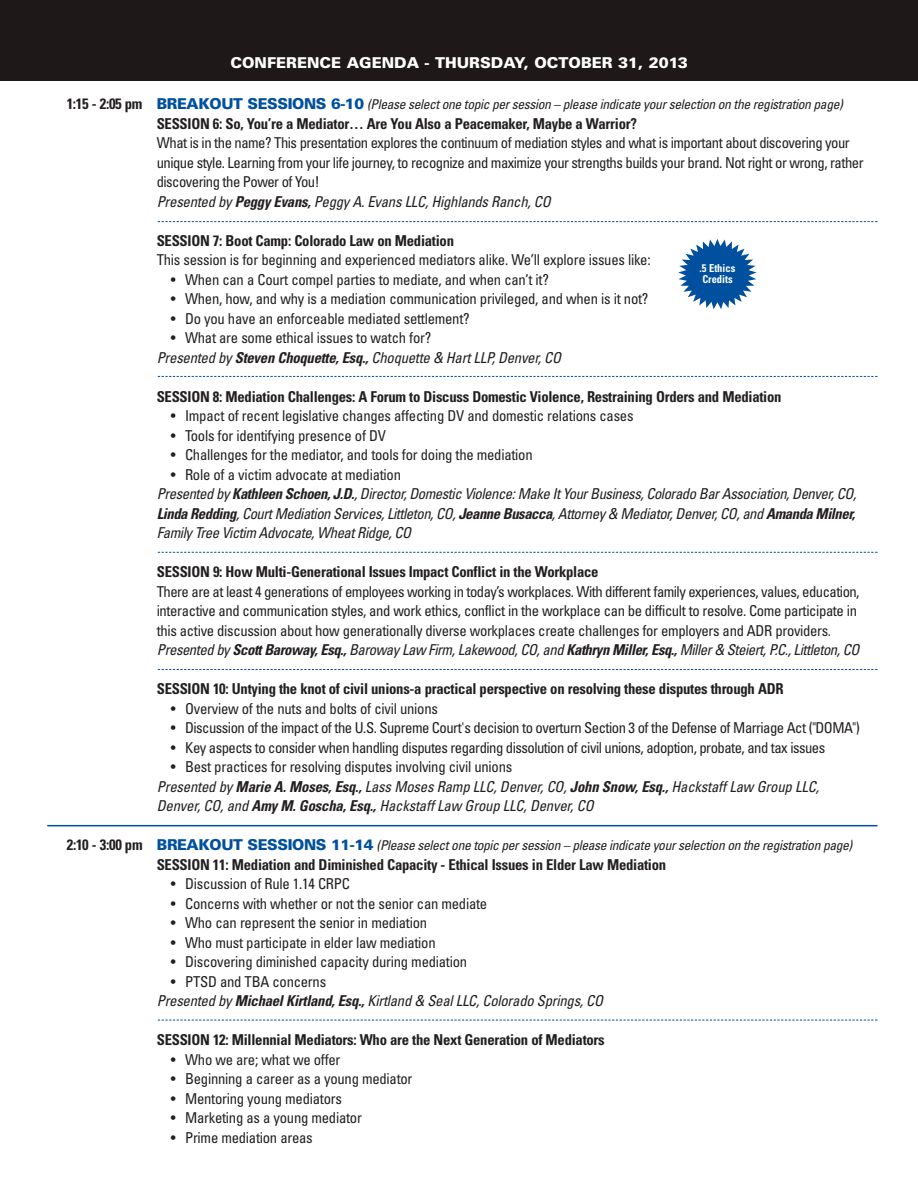
<style>
.page{position:relative;width:918px;height:1188px;background:#fff}
.page>*{position:absolute;margin:0;border:0;box-sizing:border-box;transform-origin:0 0}
.t1{font:condensed 15px/19.5px "Univers";letter-spacing:-.02em;color:#231f20}
.t2{font:italic condensed 15px/19.5px "Univers";letter-spacing:-.03em;color:#231f20}
.t3{font:700 condensed 15px "Univers";letter-spacing:-.02em;color:#231f20}
.t4{font:900 15px "Univers";color:#fff}
.t5{font:italic condensed 13.5px "Univers";letter-spacing:-.025em;color:#231f20}
.t6{font:700 condensed 10.95px/10.9px "Univers";color:#fff;scale:.96 1}
.s1{font-weight:700;font-style:normal;font-size:15px}
.s2{font-weight:900;font-style:normal;font-stretch:normal;font-size:15px;color:#01509f}
.s3{font-style:italic}
.s4{font-weight:700;font-style:italic}
.s5{font-style:normal}
.s6{font-weight:700}
</style>
<div class="page">
<div style="left:0;top:0;width:918px;height:81px;background:#1e1818"></div>
<svg style="left:678px;top:239px;width:79px;height:70px"></svg>
<svg style="left:158px;top:221px;width:719px;height:1px"></svg>
<hr style="left:47px;top:825px;width:831px;height:1px;background:#01509f">
<svg style="left:158px;top:1020px;width:719px;height:1px"></svg>
<svg style="left:158px;top:552px;width:719px;height:1px"></svg>
<svg style="left:158px;top:669px;width:719px;height:1px"></svg>
<svg style="left:158px;top:376px;width:719px;height:1px"></svg>
<p class="t4" style="left:230px;top:53px;width:459px">CONFERENCE AGENDA - THURSDAY, OCTOBER 31, 2013</p>
<p class="t5" style="left:67px;top:96px;width:778px"><span class="s1">1:15 - 2:05 pm</span> <span class="s2">BREAKOUT SESSIONS 6-10</span> (Please select one topic per session – please indicate your selection on the registration page)</p>
<p class="t3" style="left:157px;top:114px;width:482px">SESSION 6: So, You’re a Mediator… Are You Also a Peacemaker, Maybe a Warrior?</p>
<p class="t1" style="left:157px;top:133px;width:708px">What is in the name? This presentation explores the continuum of mediation styles and what is important about discovering your unique style. Learning from your life journey, to recognize and maximize your strengths builds your brand. Not right or wrong, rather discovering the Power of You!<br><span class="s3">Presented by</span> <span class="s4">Peggy Evans,</span> <span class="s3">Peggy A. Evans LLC, Highlands Ranch, CO</span></p>
<p class="t3" style="left:157px;top:231px;width:299px">SESSION 7: Boot Camp: Colorado Law on Mediation</p>
<p class="t1" style="left:157px;top:250px;width:495px">This session is for beginning and experienced mediators alike. We’ll explore issues like:</p>
<p class="t1" style="left:171px;top:269px;width:380px">• When can a Court compel parties to mediate, and when can’t it?</p>
<p class="t1" style="left:171px;top:289px;width:479px">• When, how, and why is a mediation communication privileged, and when is it not?</p>
<p class="t1" style="left:171px;top:308px;width:300px">• Do you have an enforceable mediated settlement?</p>
<p class="t2" style="left:157px;top:328px;width:406px;text-indent:14px"><span class="s5">• What are some ethical issues to watch for?<br></span>Presented by <span class="s6">Steven Choquette, Esq.,</span> Choquette &amp; Hart LLP, Denver, CO</p>
<p class="t3" style="left:157px;top:387px;width:626px">SESSION 8: Mediation Challenges: A Forum to Discuss Domestic Violence, Restraining Orders and Mediation</p>
<p class="t1" style="left:171px;top:406px;width:464px">• Impact of recent legislative changes affecting DV and domestic relations cases</p>
<p class="t1" style="left:171px;top:425px;width:217px">• Tools for identifying presence of DV</p>
<p class="t1" style="left:171px;top:445px;width:363px">• Challenges for the mediator, and tools for doing the mediation</p>
<p class="t2" style="left:157px;top:464px;width:701px;text-indent:14px"><span class="s5">• Role of a victim advocate at mediation<br></span>Presented by <span class="s6">Kathleen Schoen, J.D.</span>, Director, Domestic Violence: Make It Your Business, Colorado Bar Association, Denver, CO, <span class="s6">Linda Redding</span>, Court Mediation Services, Littleton, CO, <span class="s6">Jeanne Busacca</span>, Attorney &amp; Mediator, Denver, CO, and <span class="s6">Amanda Milner, </span>Family Tree Victim Advocate, Wheat Ridge, CO</p>
<p class="t3" style="left:157px;top:563px;width:443px">SESSION 9: How Multi-Generational Issues Impact Conflict in the Workplace</p>
<p class="t1" style="left:157px;top:581px;width:704px">There are at least 4 generations of employees working in today’s workplaces. With different family experiences, values, education, interactive and communication styles, and work ethics, conflict in the workplace can be difficult to resolve. Come participate in this active discussion about how generationally diverse workplaces create challenges for employers and ADR providers.<br><span class="s3">Presented by</span> <span class="s4">Scott Baroway, Esq.,</span> <span class="s3">Baroway Law Firm, Lakewood, CO, and</span> <span class="s4">Kathryn Miller, Esq.,</span> <span class="s3">Miller &amp; Steiert, P.C., Littleton, CO</span></p>
<p class="t3" style="left:157px;top:680px;width:628px">SESSION 10: Untying the knot of civil unions-a practical perspective on resolving these disputes through ADR</p>
<p class="t1" style="left:171px;top:698px;width:269px">• Overview of the nuts and bolts of civil unions</p>
<p class="t1" style="left:171px;top:718px;width:691px">• Discussion of the impact of the U.S. Supreme Court's decision to overturn Section 3 of the Defense of Marriage Act ("DOMA")</p>
<p class="t1" style="left:171px;top:737px;width:656px">• Key aspects to consider when handling disputes regarding dissolution of civil unions, adoption, probate, and tax issues</p>
<p class="t2" style="left:157px;top:757px;width:664px;text-indent:14px"><span class="s5">• Best practices for resolving disputes involving civil unions<br></span>Presented by <span class="s6">Marie A. Moses, Esq.,</span> Lass Moses Ramp LLC, Denver, CO, <span class="s6">John Snow, Esq.,</span> Hackstaff Law Group LLC,<br>Denver, CO, and <span class="s6">Amy M. Goscha, Esq.,</span> Hackstaff Law Group LLC, Denver, CO</p>
<p class="t5" style="left:67px;top:837px;width:787px"><span class="s1">2:10 - 3:00 pm</span> <span class="s2">BREAKOUT SESSIONS 11-14</span> (Please select one topic per session – please indicate your selection on the registration page)</p>
<p class="t3" style="left:157px;top:855px;width:511px">SESSION 11: Mediation and Diminished Capacity - Ethical Issues in Elder Law Mediation</p>
<p class="t1" style="left:171px;top:874px;width:181px">• Discussion of Rule 1.14 CRPC</p>
<p class="t1" style="left:171px;top:893px;width:318px">• Concerns with whether or not the senior can mediate</p>
<p class="t1" style="left:171px;top:913px;width:258px">• Who can represent the senior in mediation</p>
<p class="t1" style="left:171px;top:932px;width:266px">• Who must participate in elder law mediation</p>
<p class="t1" style="left:171px;top:952px;width:298px">• Discovering diminished capacity during mediation</p>
<p class="t2" style="left:157px;top:971px;width:448px;text-indent:14px"><span class="s5">• PTSD and TBA concerns<br></span>Presented by <span class="s6">Michael Kirtland, Esq.,</span> Kirtland &amp; Seal LLC, Colorado Springs, CO</p>
<p class="t3" style="left:157px;top:1031px;width:449px">SESSION 12: Millennial Mediators: Who are the Next Generation of Mediators</p>
<p class="t1" style="left:171px;top:1049px;width:171px">• Who we are; what we offer</p>
<p class="t1" style="left:171px;top:1069px;width:243px">• Beginning a career as a young mediator</p>
<p class="t1" style="left:171px;top:1088px;width:173px">• Mentoring young mediators</p>
<p class="t1" style="left:171px;top:1108px;width:193px">• Marketing as a young mediator</p>
<p class="t1" style="left:171px;top:1127px;width:143px">• Prime mediation areas</p>
<p class="t6" style="left:700px;top:262px;width:39px">.5 Ethics<br>Credits</p>
</div>
